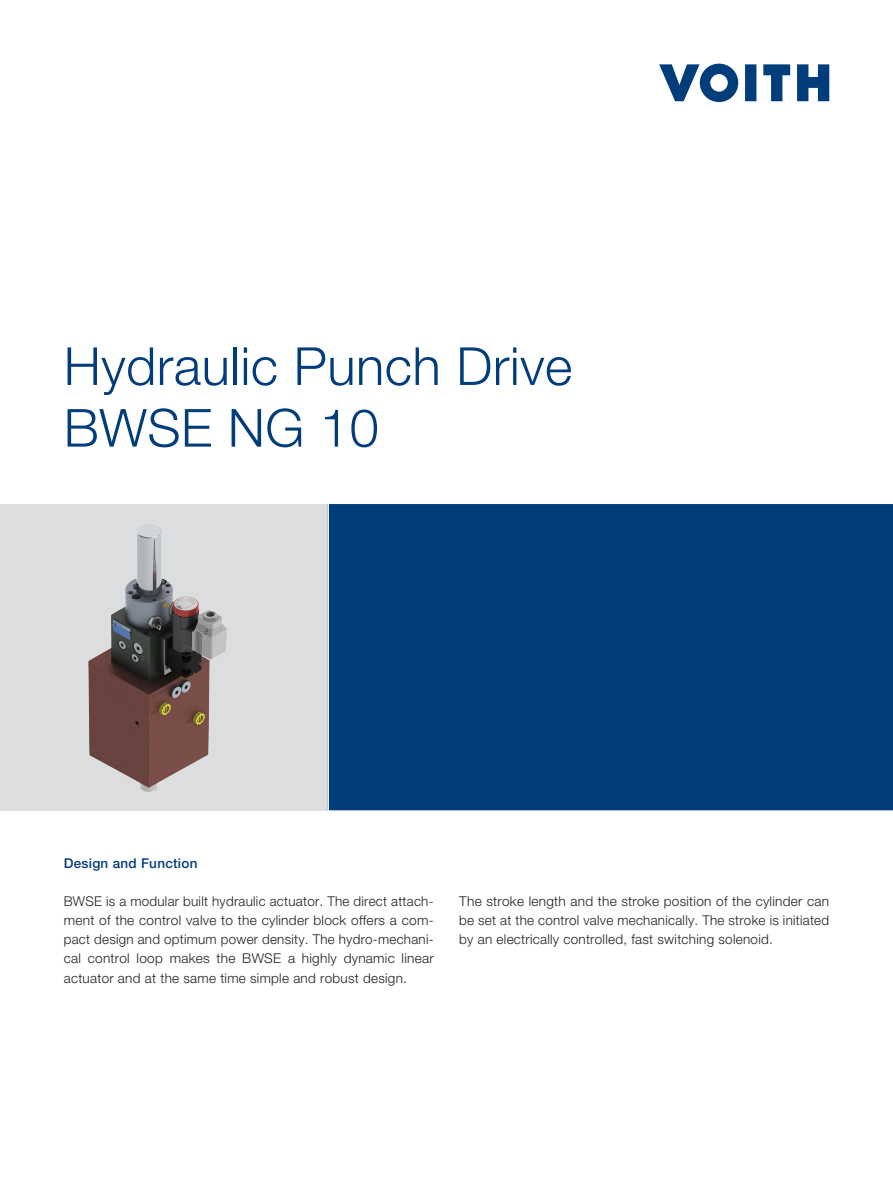
<style>
.page{position:relative;width:893px;height:1191px;background:#fff}
.page>*{position:absolute;margin:0;border:0;box-sizing:border-box;transform-origin:0 0}
.Headline{font:300 52.5px/61.7px "Helvetica Neue LT Pro";letter-spacing:.01em;color:#013c7b}
.Copytext{font:300 13.5px/19.2px "Helvetica Neue LT Pro";letter-spacing:.02em;color:#231f20;text-align:justify}
.Inside_Copytext{font:500 13.5px "Helvetica Neue LT Pro";letter-spacing:.02em;color:#013c7b}
</style>
<div class="page">
<div style="left:0;top:504px;width:327px;height:306px;background:#dcdddf"></div>
<div style="left:329px;top:504px;width:564px;height:306px;background:#013c7b"></div>
<img style="left:88px;top:524px;width:139px;height:267px">
<svg style="left:659px;top:64px;width:79px;height:38px"></svg>
<svg style="left:745px;top:64px;width:11px;height:37px"></svg>
<svg style="left:763px;top:64px;width:27px;height:37px"></svg>
<svg style="left:797px;top:64px;width:32px;height:37px"></svg>
<p class="Headline" style="left:64px;top:334px;width:510px">Hydraulic Punch Drive<br>BWSE NG 10</p>
<p class="Inside_Copytext" style="left:64px;top:854px;width:135px">Design and Function</p>
<p class="Copytext" style="left:64px;top:891px;width:371px">BWSE is a modular built hydraulic actuator. The direct attach&shy;ment of the control valve to the cylinder block offers a com&shy;pact design and optimum power density. The hydro-mechani&shy;cal control loop makes the BWSE a highly dynamic linear actuator and at the same time simple and robust design.</p>
<p class="Copytext" style="left:459px;top:891px;width:371px">The stroke length and the stroke position of the cylinder can be set at the control valve mechanically. The stroke is initiated by an electrically controlled, fast switching solenoid.</p>
</div>
